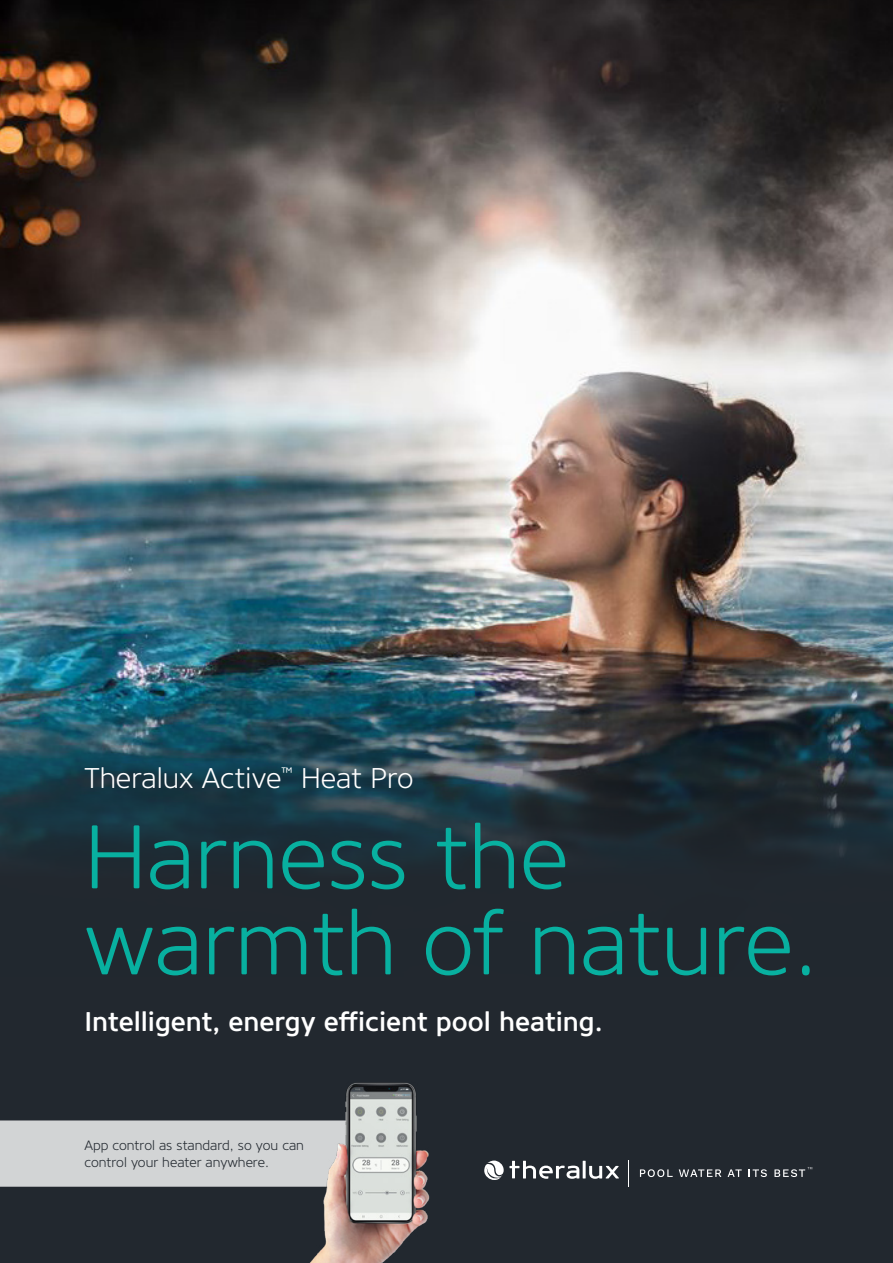
<style>
.page{position:relative;width:893px;height:1263px;background:#22282f}
.page>*{position:absolute;margin:0;border:0;box-sizing:border-box;transform-origin:0 0}
.t1{font:300 90px/85.9px "Core Sans NR35";color:#08b0a0}
.t2{font:300 28.5px "Core Sans NR35";color:#fff}
.t3{font:500 27px "Core Sans NR55";color:#fff}
.t4{font:300 13.5px/16.2px "Core Sans NR35";color:#22282f}
</style>
<div class="page">
<img style="left:0;top:0;width:893px;height:862px">
<div style="left:0;top:1120px;width:270px;height:67px;background:#d2d4d5"></div>
<svg style="left:640px;top:1169px;width:33px;height:8px"></svg>
<svg style="left:679px;top:1169px;width:42px;height:8px"></svg>
<svg style="left:728px;top:1169px;width:14px;height:8px"></svg>
<svg style="left:749px;top:1169px;width:18px;height:8px"></svg>
<svg style="left:628px;top:1160px;width:1px;height:27px"></svg>
<svg style="left:774px;top:1167px;width:38px;height:10px"></svg>
<svg style="left:484px;top:1160px;width:135px;height:20px"></svg>
<img style="left:270px;top:1082px;width:160px;height:181px">
<h2 class="t2" style="left:84px;top:760px;width:331px">Theralux Active<sup>™</sup> Heat Pro</h2>
<h1 class="t1" style="left:84px;top:814px;width:736px">Harness the warmth of nature.</h1>
<h3 class="t3" style="left:84px;top:1004px;width:520px">Intelligent, energy efficient pool heating.</h3>
<p class="t4" style="left:84px;top:1138px;width:221px">App control as standard, so you can control your heater anywhere.</p>
</div>
